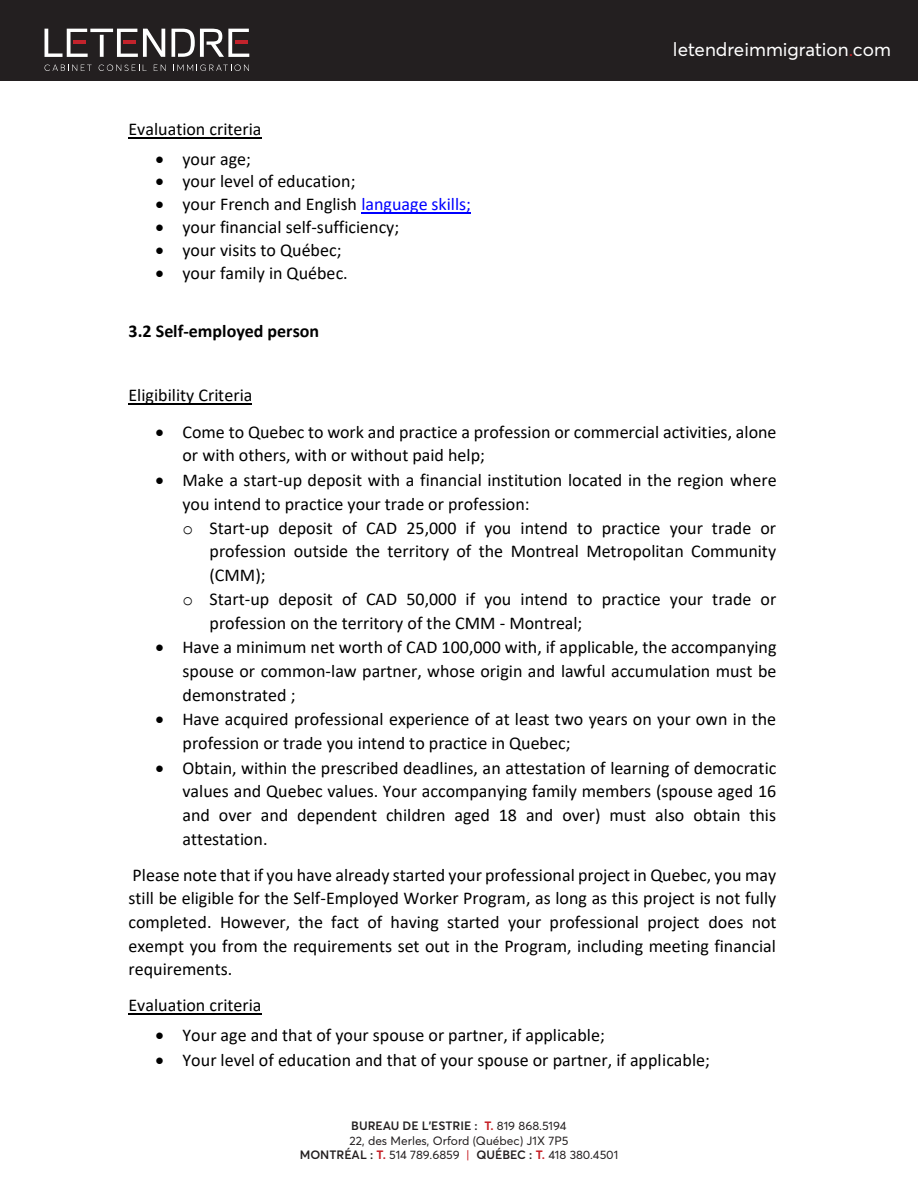
<style>
.page{position:relative;width:918px;height:1188px;background:#fff}
.page>*{position:absolute;margin:0;border:0;box-sizing:border-box;transform-origin:0 0}
.t1{font:18.9px "Averta";color:#fff}
.t2{font:18px/23.7px "Calibri";color:#000;text-align:justify}
.t3{font:700 18px "Calibri";color:#000}
.t4{font:12px/14.4px "Averta";color:#231f20;text-align:center}
.s1{color:#00f}
.s2{color:#c62027}
.s3{font-family:"Courier New"}
.s4{font-weight:600}
.s5{font-weight:700;color:#c62027}
</style>
<div class="page">
<div style="left:0;top:0;width:918px;height:81px;background:#231f20"></div>
<hr style="left:90px;top:29px;width:23px;height:3px;background:#fff">
<svg style="left:100px;top:35px;width:4px;height:22px"></svg>
<svg style="left:45px;top:65px;width:47px;height:6px"></svg>
<svg style="left:99px;top:64px;width:48px;height:7px"></svg>
<svg style="left:154px;top:65px;width:12px;height:6px"></svg>
<svg style="left:177px;top:64px;width:72px;height:7px"></svg>
<svg style="left:45px;top:29px;width:43px;height:28px"></svg>
<svg style="left:117px;top:29px;width:48px;height:28px"></svg>
<svg style="left:172px;top:29px;width:77px;height:28px"></svg>
<hr style="left:129px;top:137px;width:133px;height:1px;background:#000">
<hr style="left:361px;top:212px;width:110px;height:2px;background:#00f">
<hr style="left:129px;top:403px;width:123px;height:1px;background:#000">
<hr style="left:129px;top:1013px;width:133px;height:1px;background:#000">
<p class="t2" style="left:129px;top:117px;width:135px">Evaluation criteria</p>
<p class="t2" style="left:156px;top:146px;width:97px">• your age;</p>
<p class="t2" style="left:156px;top:169px;width:202px">• your level of education;</p>
<p class="t2" style="left:156px;top:192px;width:317px">• your French and English <span class="s1">language skills;</span></p>
<p class="t2" style="left:156px;top:215px;width:245px">• your financial self-sufficiency;</p>
<p class="t2" style="left:156px;top:238px;width:188px">• your visits to Québec;</p>
<p class="t2" style="left:156px;top:261px;width:194px">• your family in Québec.</p>
<p class="t3" style="left:129px;top:318px;width:192px">3.2 Self-employed person</p>
<p class="t1" style="left:673px;top:37px;width:220px">letendreimmigration<span class="s2">.</span>com</p>
<p class="t2" style="left:129px;top:383px;width:125px">Eligibility Criteria</p>
<p class="t2" style="left:183px;top:420px;width:596px;text-indent:-27px">• Come to Quebec to work and practice a profession or commercial activities, alone or with others, with or without paid help;</p>
<p class="t2" style="left:156px;top:468px;width:623px">• Make a start-up deposit with a financial institution located in the region where</p>
<p class="t2" style="left:182px;top:492px;width:349px">you intend to practice your trade or profession:</p>
<p class="t2" style="left:182px;top:515px;width:595px"><span class="s3">o</span> Start-up deposit of CAD 25,000 if you intend to practice your trade or</p>
<p class="t2" style="left:209px;top:539px;width:568px">profession outside the territory of the Montreal Metropolitan Community</p>
<p class="t2" style="left:209px;top:563px;width:58px">(CMM);</p>
<p class="t2" style="left:182px;top:586px;width:595px"><span class="s3">o</span> Start-up deposit of CAD 50,000 if you intend to practice your trade or</p>
<p class="t2" style="left:210px;top:610px;width:374px">profession on the territory of the CMM - Montreal;</p>
<p class="t2" style="left:183px;top:635px;width:596px;text-indent:-27px">• Have a minimum net worth of CAD 100,000 with, if applicable, the accompanying spouse or common-law partner, whose origin and lawful accumulation must be demonstrated ;</p>
<p class="t2" style="left:183px;top:707px;width:595px;text-indent:-27px">• Have acquired professional experience of at least two years on your own in the profession or trade you intend to practice in Quebec;</p>
<p class="t2" style="left:182px;top:756px;width:595px;text-indent:-27px">• Obtain, within the prescribed deadlines, an attestation of learning of democratic values and Quebec values. Your accompanying family members (spouse aged 16 and over and dependent children aged 18 and over) must also obtain this attestation.</p>
<p class="t2" style="left:128px;top:862px;width:650px">Please note that if you have already started your professional project in Quebec, you may still be eligible for the Self-Employed Worker Program, as long as this project is not fully completed. However, the fact of having started your professional project does not exempt you from the requirements set out in the Program, including meeting financial requirements.</p>
<p class="t2" style="left:129px;top:993px;width:135px">Evaluation criteria</p>
<p class="t2" style="left:156px;top:1023px;width:451px">• Your age and that of your spouse or partner, if applicable;</p>
<p class="t2" style="left:156px;top:1047px;width:556px">• Your level of education and that of your spouse or partner, if applicable;</p>
<p class="t4" style="left:300px;top:1119px;width:320px"><span class="s4">BUREAU DE L’ESTRIE :</span> <span class="s5">T.</span> 819 868.5194<br>22, des Merles, Orford (Québec) J1X 7P5<br><span class="s4">MONTRÉAL :</span> <span class="s5">T.</span> 514 789.6859 <span class="s2">|</span> <span class="s4">QUÉBEC :</span> <span class="s5">T.</span> 418 380.4501</p>
</div>
